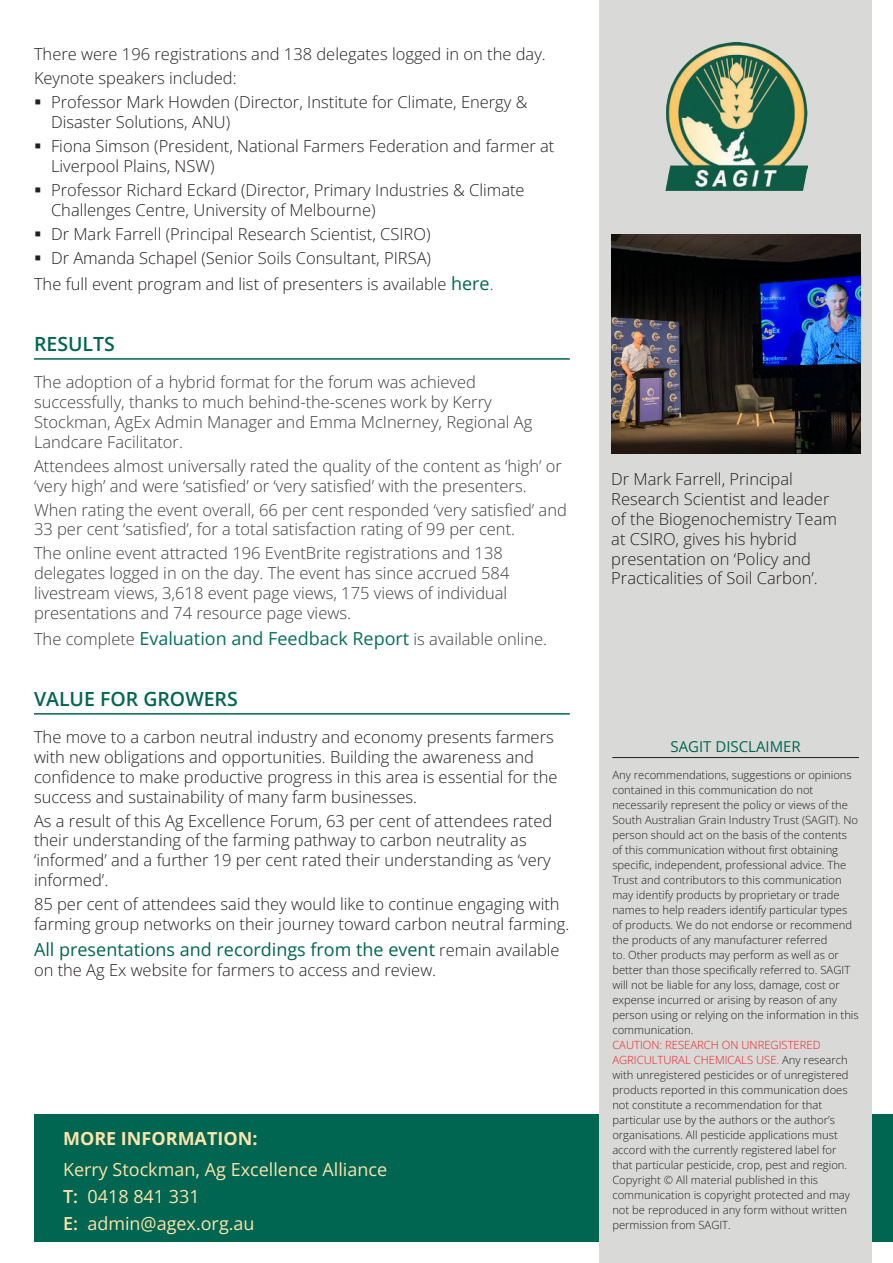
<style>
.page{position:relative;width:893px;height:1263px;background:#fff}
.page>*{position:absolute;margin:0;border:0;box-sizing:border-box;transform-origin:0 0}
.t1{font:600 19.5px "Open Sans";color:#006651}
.t2{font:18px/27px "Open Sans";color:#fee3ab}
.t3{font:18px "Open Sans";color:#006651}
.t4{font:700 18px "Open Sans";color:#fee3ab}
.t5{font:300 16.5px/19.8px "Open Sans";color:#231f20}
.t6{font:300 16.5px/19.8px "Open Sans";color:#3e3e3f}
.t7{font:15px "Open Sans";color:#006651}
.t8{font:300 11.25px/15px "Open Sans";color:#231f20}
.s1{font-weight:400;font-size:18px;color:#006651}
.s2{color:#3e3e3f}
.s3{font-weight:400;font-size:18px;color:#03705d}
.s4{font-weight:300;font-size:16.5px;color:#231f20}
.s5{font-weight:600}
.s6{color:#ed2225}
</style>
<div class="page">
<div style="left:34px;top:1114px;width:859px;height:128px;background:#006651"></div>
<div style="left:600px;top:0;width:272px;height:1263px;background:#d9d9d8"></div>
<img style="left:665px;top:43px;width:143px;height:148px">
<hr style="left:612px;top:757px;width:247px;height:1px;background:#231f20">
<hr style="left:34px;top:358px;width:536px;height:2px;background:#006651">
<hr style="left:34px;top:713px;width:536px;height:2px;background:#006651">
<img style="left:611px;top:234px;width:250px;height:219px">
<p class="t5" style="left:34px;top:44px;width:513px;line-height:24px">There were 196 registrations and 138 delegates logged in on the day.<br>Keynote speakers included:</p>
<p class="t5" style="left:51px;top:94px;width:478px">Professor Mark Howden (Director, Institute for Climate, Energy &amp;<br>Disaster Solutions, ANU)</p>
<p class="t5" style="left:51px;top:138px;width:505px">Fiona Simson (President, National Farmers Federation and farmer at<br>Liverpool Plains, NSW)</p>
<p class="t5" style="left:51px;top:182px;width:475px">Professor Richard Eckard (Director, Primary Industries &amp; Climate<br>Challenges Centre, University of Melbourne)</p>
<p class="t5" style="left:51px;top:224px;width:382px;line-height:24px">Dr Mark Farrell (Principal Research Scientist, CSIRO)<br>Dr Amanda Schapel (Senior Soils Consultant, PIRSA)</p>
<p class="t5" style="left:34px;top:276px;width:461px">The full event program and list of presenters is available <span class="s1">here</span><span class="s2">.</span></p>
<p class="t1" style="left:34px;top:337px;width:82px">RESULTS</p>
<p class="t6" style="left:34px;top:374px;width:500px">The adoption of a hybrid format for the forum was achieved successfully, thanks to much behind-the-scenes work by Kerry Stockman, AgEx Admin Manager and Emma McInerney, Regional Ag Landcare Facilitator.</p>
<p class="t6" style="left:34px;top:457px;width:529px">Attendees almost universally rated the quality of the content as ‘high’ or ‘very high’ and were ‘satisfied’ or ‘very satisfied’ with the presenters.</p>
<p class="t6" style="left:34px;top:499px;width:534px">When rating the event overall, 66 per cent responded ‘very satisfied’ and<br>33 per cent ‘satisfied’, for a total satisfaction rating of 99 per cent.</p>
<p class="t6" style="left:34px;top:545px;width:477px">The online event attracted 196 EventBrite registrations and 138 delegates logged in on the day. The event has since accrued 584 livestream views, 3,618 event page views, 175 views of individual presentations and 74 resource page views.</p>
<p class="t6" style="left:34px;top:630px;width:514px">The complete <span class="s3">Evaluation and Feedback Report</span> is available online.</p>
<p class="t1" style="left:34px;top:692px;width:205px">VALUE FOR GROWERS</p>
<p class="t5" style="left:34px;top:729px;width:525px">The move to a carbon neutral industry and economy presents farmers with new obligations and opportunities. Building the awareness and confidence to make productive progress in this area is essential for the success and sustainability of many farm businesses.</p>
<p class="t5" style="left:34px;top:812px;width:520px">As a result of this Ag Excellence Forum, 63 per cent of attendees rated their understanding of the farming pathway to carbon neutrality as ‘informed’ and a further 19 per cent rated their understanding as ‘very informed’.</p>
<p class="t5" style="left:34px;top:896px;width:537px">85 per cent of attendees said they would like to continue engaging with farming group networks on their journey toward carbon neutral farming.</p>
<p class="t3" style="left:34px;top:942px;width:527px">All presentations and recordings from the event <span class="s4">remain available</span></p>
<p class="t5" style="left:34px;top:961px;width:404px">on the Ag Ex website for farmers to access and review.</p>
<p class="t4" style="left:63px;top:1129px;width:196px">MORE INFORMATION:</p>
<p class="t2" style="left:63px;top:1157px;width:326px">Kerry Stockman, Ag Excellence Alliance<br><span class="s5">T:</span> 0418 841 331<br><span class="s5">E:</span> admin@agex.org.au</p>
<p class="t5" style="left:611px;top:471px;width:227px">Dr Mark Farrell, Principal<br>Research Scientist and leader of the Biogenochemistry Team at CSIRO, gives his hybrid presentation on ‘Policy and<br>Practicalities of Soil Carbon’.</p>
<p class="t7" style="left:670px;top:741px;width:132px">SAGIT DISCLAIMER</p>
<p class="t8" style="left:612px;top:768px;width:248px">Any recommendations, suggestions or opinions contained in this communication do not necessarily represent the policy or views of the South Australian Grain Industry Trust (SAGIT). No person should act on the basis of the contents of this communication without first obtaining specific, independent, professional advice. The Trust and contributors to this communication may identify products by proprietary or trade names to help readers identify particular types of products. We do not endorse or recommend the products of any manufacturer referred<br>to. Other products may perform as well as or better than those specifically referred to. SAGIT will not be liable for any loss, damage, cost or expense incurred or arising by reason of any person using or relying on the information in this communication.</p>
<p class="t8" style="left:612px;top:1038px;width:239px"><span class="s6">CAUTION: RESEARCH ON UNREGISTERED AGRICULTURAL CHEMICALS USE.</span> Any research with unregistered pesticides or of unregistered products reported in this communication does not constitute a recommendation for that particular use by the authors or the author’s organisations. All pesticide applications must accord with the currently registered label for that particular pesticide, crop, pest and region.<br>Copyright © All material published in this communication is copyright protected and may not be reproduced in any form without written permission from SAGIT.</p>
</div>
